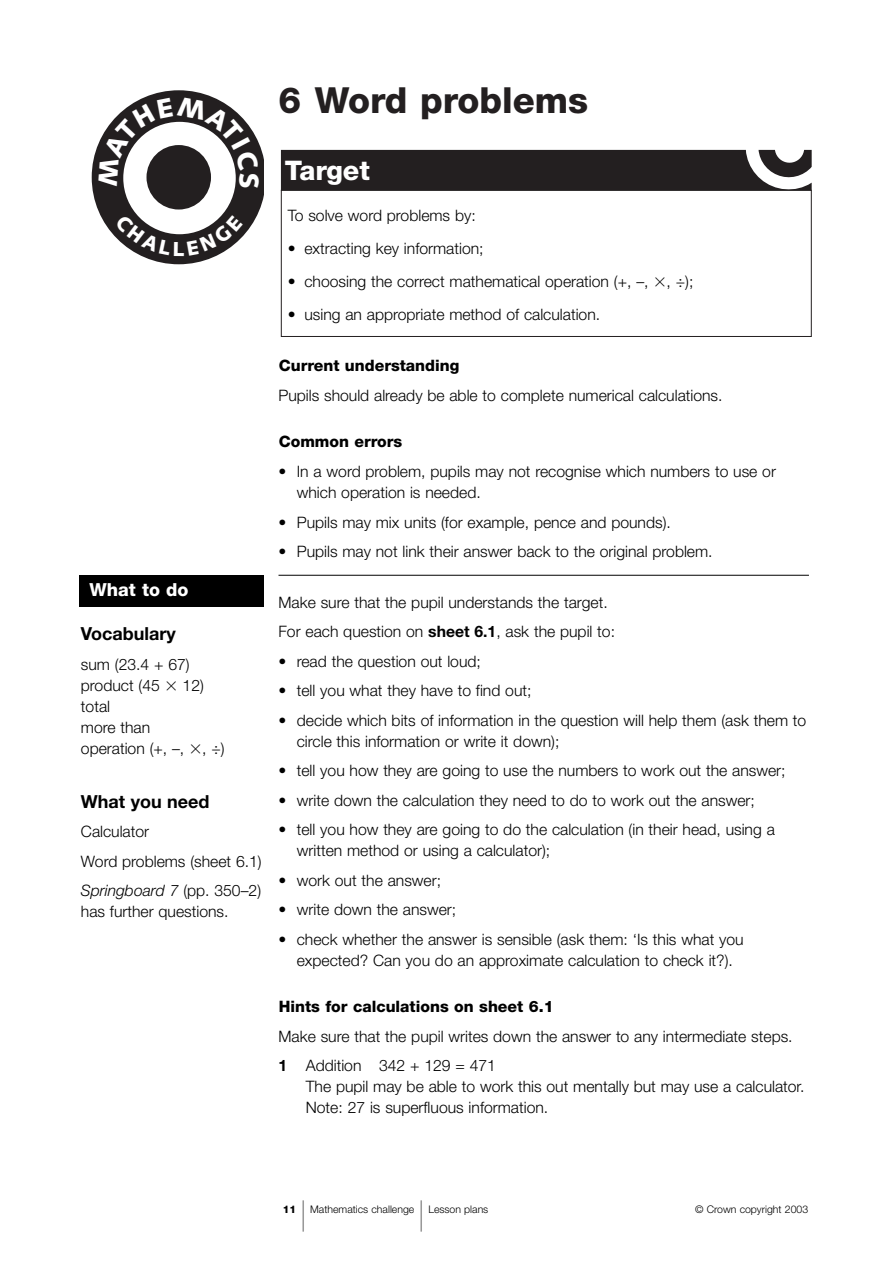
<style>
.page{position:relative;width:893px;height:1263px;background:#fff}
.page>*{position:absolute;margin:0;border:0;box-sizing:border-box;transform-origin:0 0}
.t1{font:300 42px "Helvetica Neue";color:#000;scale:.25 1}
.t2{font:800 36px "Helvetica Neue";color:#231f20}
.t3{font:800 27px "Helvetica Neue";color:#fff}
.t4{font:900 20.25px "Syntax";color:#fff}
.t5{font:700 18px "Helvetica Neue";color:#000}
.t6{font:800 18px "Helvetica Neue";color:#fff}
.t7{font:300 15.75px/21px "Helvetica Neue";color:#000}
.t8{font:800 15.75px "Helvetica Neue";color:#000}
.t9{font:300 10.5px "Helvetica Neue";color:#000}
.t10{font:800 10.5px "Helvetica Neue";color:#000}
.s1{font-family:"Mathematical Pi One";font-weight:400}
.s2{font-style:italic}
.s3{font-weight:700}
.s4{font-weight:800}
</style>
<div class="page">
<div style="left:281px;top:150px;width:530px;height:40px;background:#231f20"></div>
<div style="left:281px;top:190px;width:530px;height:147px;border:1px solid #231f20"></div>
<hr style="left:278px;top:575px;width:531px;height:1px;background:#000">
<div style="left:79px;top:575px;width:185px;height:32px;background:#000"></div>
<svg style="left:92px;top:90px;width:171px;height:174px"></svg>
<p class="t4" style="left:173px;top:240px;width:14px">L</p>
<p class="t6" style="left:89px;top:583px;width:101px">What to do</p>
<p class="t5" style="left:81px;top:627px;width:96px">Vocabulary</p>
<p class="t7" style="left:81px;top:655px;width:145px">sum (23.4 + 67) product (45 <span class="s1">-</span> 12) total<br>more than<br>operation (+, –, <span class="s1">-</span>, ÷)</p>
<p class="t5" style="left:81px;top:795px;width:130px">What you need</p>
<p class="t7" style="left:81px;top:818px;width:182px;line-height:29.5px">Calculator<br>Word problems (sheet 6.1)<br><span class="s2">Springboard 7</span> (pp. 350–2)</p>
<p class="t7" style="left:81px;top:902px;width:149px">has further questions.</p>
<p class="t2" style="left:278px;top:87px;width:311px">6 Word problems</p>
<p class="t3" style="left:285px;top:161px;width:87px">Target</p>
<p class="t7" style="left:288px;top:207px;width:189px">To solve word problems by:</p>
<p class="t7" style="left:288px;top:240px;width:197px"><span class="s3">•</span> extracting key information;</p>
<p class="t7" style="left:288px;top:273px;width:407px"><span class="s3">•</span> choosing the correct mathematical operation (+, –, <span class="s1">-</span>, ÷);</p>
<p class="t7" style="left:288px;top:306px;width:314px"><span class="s3">•</span> using an appropriate method of calculation.</p>
<p class="t7" style="left:278px;top:352px;width:445px;line-height:30px"><span class="s4">Current understanding<br></span>Pupils should already be able to complete numerical calculations.</p>
<p class="t8" style="left:279px;top:436px;width:125px">Common errors</p>
<p class="t7" style="left:297px;top:463px;width:480px;text-indent:-18px">• In a word problem, pupils may not recognise which numbers to use or which operation is needed.</p>
<p class="t7" style="left:278px;top:513px;width:394px">• Pupils may mix units (for example, pence and pounds).</p>
<p class="t7" style="left:278px;top:543px;width:435px">• Pupils may not link their answer back to the original problem.</p>
<p class="t7" style="left:278px;top:589px;width:338px;line-height:29.5px">Make sure that the pupil understands the target.<br>For each question on <span class="s3">sheet 6.1</span>, ask the pupil to:</p>
<p class="t7" style="left:278px;top:652px;width:204px">• read the question out loud;</p>
<p class="t7" style="left:278px;top:682px;width:254px">• tell you what they have to find out;</p>
<p class="t7" style="left:297px;top:711px;width:511px;text-indent:-18px">• decide which bits of information in the question will help them (ask them to circle this information or write it down);</p>
<p class="t7" style="left:278px;top:762px;width:508px">• tell you how they are going to use the numbers to work out the answer;</p>
<p class="t7" style="left:278px;top:791px;width:478px">• write down the calculation they need to do to work out the answer;</p>
<p class="t7" style="left:297px;top:821px;width:479px;text-indent:-18px">• tell you how they are going to do the calculation (in their head, using a written method or using a calculator);</p>
<p class="t7" style="left:278px;top:871px;width:164px">• work out the answer;</p>
<p class="t7" style="left:278px;top:901px;width:179px">• write down the answer;</p>
<p class="t7" style="left:278px;top:930px;width:466px;text-align:center">• check whether the answer is sensible (ask them: ‘Is this what you expected? Can you do an approximate calculation to check it?).</p>
<p class="t7" style="left:278px;top:993px;width:515px;line-height:29.7px"><span class="s4">Hints for calculations on sheet 6.1<br></span>Make sure that the pupil writes down the answer to any intermediate steps.<br><span class="s3">1</span> Addition 342 + 129 = 471</p>
<p class="t7" style="left:306px;top:1078px;width:500px">The pupil may be able to work this out mentally but may use a calculator.<br>Note: 27 is superfluous information.</p>
<p class="t10" style="left:283px;top:1205px;width:15px">11</p>
<p class="t1" style="left:302px;top:1201px;width:11px">|</p>
<p class="t9" style="left:310px;top:1205px;width:106px">Mathematics challenge</p>
<p class="t1" style="left:420px;top:1201px;width:11px">|</p>
<p class="t9" style="left:428px;top:1205px;width:61px">Lesson plans</p>
<p class="t9" style="left:695px;top:1205px;width:115px">© Crown copyright 2003</p>
</div>
